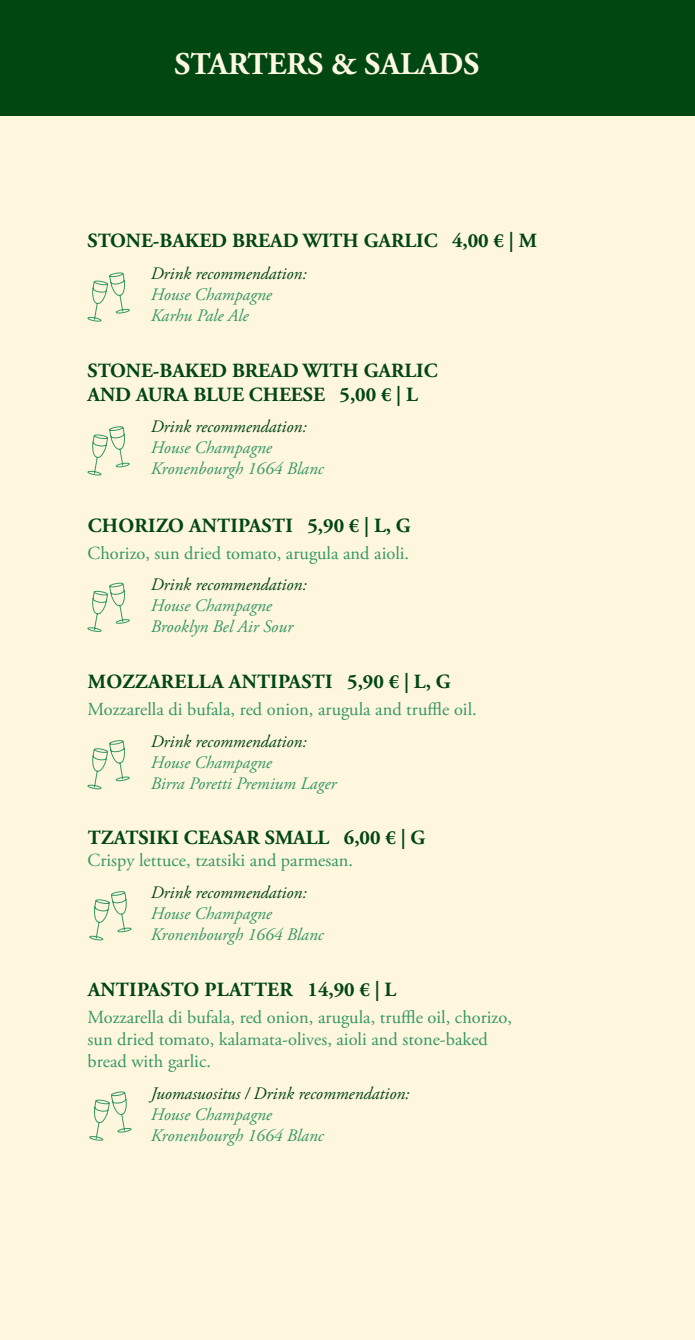
<style>
.page{position:relative;width:695px;height:1340px;background:#fff}
.page>*{position:absolute;margin:0;border:0;box-sizing:border-box;transform-origin:0 0}
.t1{font:700 31.5px "Adobe Garamond Pro";color:#fff9e3}
.t2{font:700 20.12px/24.2px "Adobe Garamond Pro";color:#004712}
.t3{font:18.38px/22.1px "Adobe Garamond Pro";color:#349865}
.t4{font:italic 17.5px/21px "Adobe Garamond Pro";color:#349865}
.t5{font:italic 17.5px "Adobe Garamond Pro";color:#004712}
</style>
<div class="page">
<div style="left:0;top:0;width:694px;height:1339px;background:#fff6de"></div>
<div style="left:0;top:0;width:694px;height:116px;background:#004712"></div>
<svg style="left:88px;top:272px;width:42px;height:49px"></svg>
<svg style="left:88px;top:426px;width:42px;height:49px"></svg>
<svg style="left:88px;top:582px;width:42px;height:49px"></svg>
<svg style="left:88px;top:740px;width:42px;height:49px"></svg>
<svg style="left:89px;top:891px;width:43px;height:49px"></svg>
<svg style="left:89px;top:1091px;width:43px;height:49px"></svg>
<h1 class="t1" style="left:174px;top:45px;width:306px">STARTERS &amp; SALADS</h1>
<p class="t2" style="left:88px;top:229px;width:450px">STONE-BAKED BREAD WITH GARLIC 4,00 € | M</p>
<p class="t5" style="left:151px;top:263px;width:157px">Drink recommendation:</p>
<p class="t4" style="left:151px;top:284px;width:123px">House Champagne<br>Karhu Pale Ale</p>
<p class="t2" style="left:88px;top:358px;width:351px">STONE-BAKED BREAD WITH GARLIC<br>AND AURA BLUE CHEESE 5,00 € | L</p>
<p class="t5" style="left:151px;top:416px;width:157px">Drink recommendation:</p>
<p class="t4" style="left:151px;top:438px;width:174px">House Champagne<br>Kronenbourgh 1664 Blanc</p>
<p class="t2" style="left:88px;top:513px;width:324px">CHORIZO ANTIPASTI 5,90 € | L, G</p>
<p class="t3" style="left:88px;top:542px;width:323px">Chorizo, sun dried tomato, arugula and aioli.</p>
<p class="t5" style="left:151px;top:574px;width:157px">Drink recommendation:</p>
<p class="t4" style="left:151px;top:596px;width:144px">House Champagne<br>Brooklyn Bel Air Sour</p>
<p class="t2" style="left:88px;top:670px;width:364px">MOZZARELLA ANTIPASTI 5,90 € | L, G</p>
<p class="t3" style="left:88px;top:699px;width:390px">Mozzarella di bufala, red onion, arugula and truffle oil.</p>
<p class="t5" style="left:151px;top:730px;width:157px">Drink recommendation:</p>
<p class="t4" style="left:151px;top:752px;width:187px">House Champagne<br>Birra Poretti Premium Lager</p>
<p class="t2" style="left:88px;top:826px;width:339px">TZATSIKI CEASAR SMALL 6,00 € | G</p>
<p class="t3" style="left:88px;top:850px;width:267px">Crispy lettuce, tzatsiki and parmesan.</p>
<p class="t5" style="left:151px;top:881px;width:157px">Drink recommendation:</p>
<p class="t4" style="left:151px;top:903px;width:174px">House Champagne<br>Kronenbourgh 1664 Blanc</p>
<p class="t2" style="left:88px;top:978px;width:310px">ANTIPASTO PLATTER 14,90 € | L</p>
<p class="t3" style="left:88px;top:1007px;width:425px">Mozzarella di bufala, red onion, arugula, truffle oil, chorizo, sun dried tomato, kalamata-olives, aioli and stone-baked bread with garlic.</p>
<p class="t5" style="left:151px;top:1082px;width:260px">Juomasuositus / Drink recommendation:</p>
<p class="t4" style="left:151px;top:1104px;width:174px">House Champagne<br>Kronenbourgh 1664 Blanc</p>
</div>
